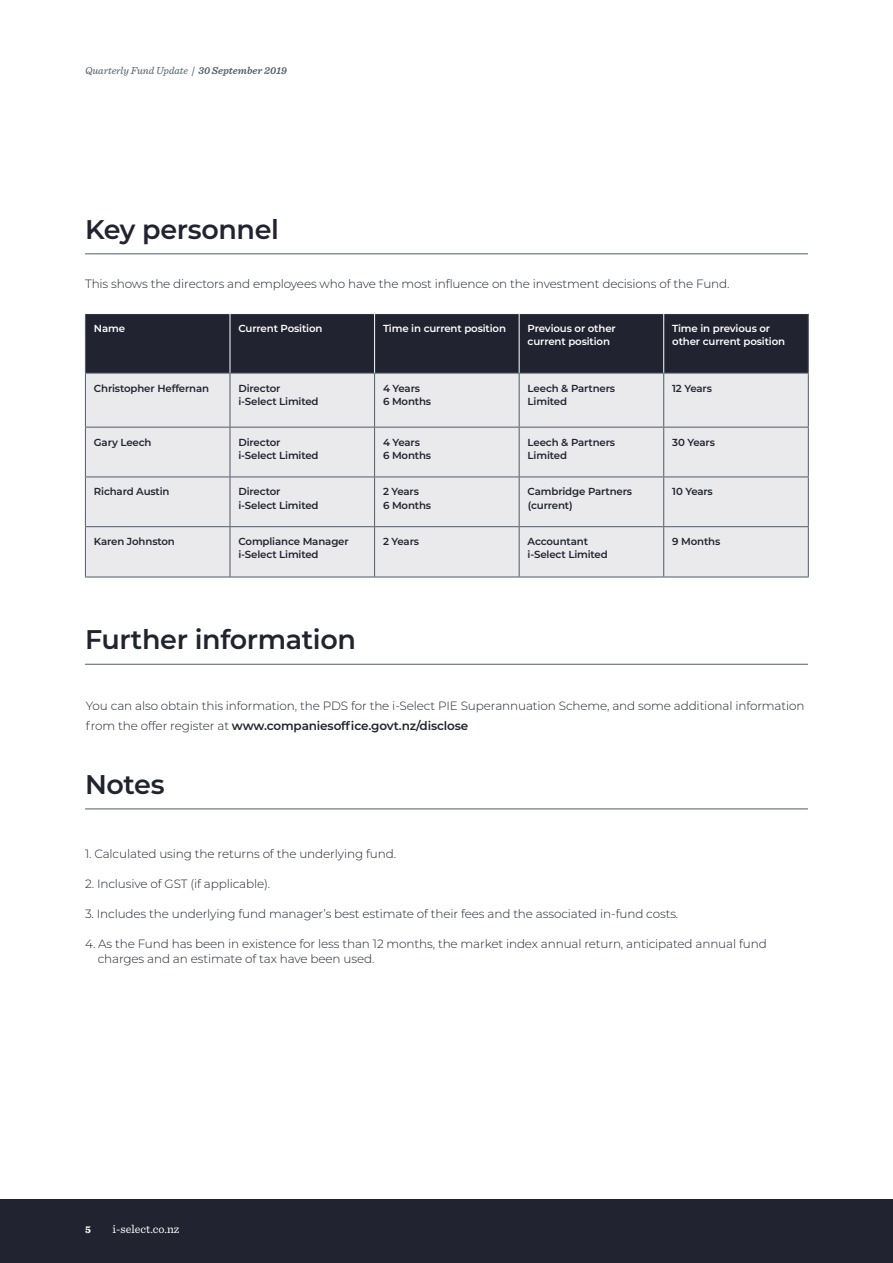
<style>
.page{position:relative;width:893px;height:1263px;background:#fff}
.page>*{position:absolute;margin:0;border:0;box-sizing:border-box;transform-origin:0 0}
.t1{font:600 27px "Montserrat";letter-spacing:-.015em;color:#212430}
.t2{font:300 12px/19.5px "Montserrat";letter-spacing:-.01em;color:#212430}
.t3{font:12px "Sentinel";color:#fff}
.t4{font:italic 10.5px "Sentinel";color:#515c6b}
.t5{font:700 10.5px "Sentinel";color:#fff}
.t6{font:600 10.2px/13.2px "Montserrat";letter-spacing:-.015em;color:#212430}
.t7{font:600 10.2px/13.2px "Montserrat";letter-spacing:-.015em;color:#fff}
.s1{font-weight:500}
.s2{font-weight:600}
</style>
<div class="page">
<div style="left:0;top:1199px;width:893px;height:64px;background:#212430"></div>
<hr style="left:85px;top:254px;width:723px;height:1px;background:#515c6b">
<hr style="left:85px;top:664px;width:723px;height:1px;background:#515c6b">
<div style="left:86px;top:314px;width:722px;height:59px;background:#212430"></div>
<div style="left:86px;top:374px;width:722px;height:203px;background:#eae9eb"></div>
<hr style="left:85px;top:314px;width:1px;height:59px;background:#515c6b">
<hr style="left:808px;top:314px;width:1px;height:59px;background:#515c6b">
<hr style="left:85px;top:373px;width:145px;height:1px;background:#515c6b">
<hr style="left:85px;top:373px;width:1px;height:54px;background:#515c6b">
<hr style="left:230px;top:373px;width:145px;height:1px;background:#515c6b">
<hr style="left:230px;top:373px;width:1px;height:54px;background:#515c6b">
<hr style="left:375px;top:373px;width:144px;height:1px;background:#515c6b">
<hr style="left:374px;top:373px;width:1px;height:54px;background:#515c6b">
<hr style="left:519px;top:373px;width:145px;height:1px;background:#515c6b">
<hr style="left:519px;top:373px;width:1px;height:54px;background:#515c6b">
<hr style="left:664px;top:373px;width:145px;height:1px;background:#515c6b">
<hr style="left:663px;top:373px;width:1px;height:54px;background:#515c6b">
<hr style="left:808px;top:373px;width:1px;height:54px;background:#515c6b">
<hr style="left:85px;top:427px;width:145px;height:1px;background:#515c6b">
<hr style="left:85px;top:427px;width:1px;height:50px;background:#515c6b">
<hr style="left:230px;top:427px;width:145px;height:1px;background:#515c6b">
<hr style="left:230px;top:427px;width:1px;height:50px;background:#515c6b">
<hr style="left:375px;top:427px;width:144px;height:1px;background:#515c6b">
<hr style="left:374px;top:427px;width:1px;height:50px;background:#515c6b">
<hr style="left:519px;top:427px;width:145px;height:1px;background:#515c6b">
<hr style="left:519px;top:427px;width:1px;height:50px;background:#515c6b">
<hr style="left:664px;top:427px;width:145px;height:1px;background:#515c6b">
<hr style="left:663px;top:427px;width:1px;height:50px;background:#515c6b">
<hr style="left:808px;top:427px;width:1px;height:50px;background:#515c6b">
<hr style="left:85px;top:477px;width:145px;height:1px;background:#515c6b">
<hr style="left:85px;top:477px;width:1px;height:49px;background:#515c6b">
<hr style="left:230px;top:477px;width:145px;height:1px;background:#515c6b">
<hr style="left:230px;top:477px;width:1px;height:49px;background:#515c6b">
<hr style="left:375px;top:477px;width:144px;height:1px;background:#515c6b">
<hr style="left:374px;top:477px;width:1px;height:49px;background:#515c6b">
<hr style="left:519px;top:477px;width:145px;height:1px;background:#515c6b">
<hr style="left:519px;top:477px;width:1px;height:49px;background:#515c6b">
<hr style="left:664px;top:477px;width:145px;height:1px;background:#515c6b">
<hr style="left:663px;top:477px;width:1px;height:49px;background:#515c6b">
<hr style="left:808px;top:477px;width:1px;height:49px;background:#515c6b">
<hr style="left:85px;top:526px;width:145px;height:1px;background:#515c6b">
<hr style="left:85px;top:527px;width:1px;height:50px;background:#515c6b">
<hr style="left:230px;top:526px;width:145px;height:1px;background:#515c6b">
<hr style="left:230px;top:527px;width:1px;height:50px;background:#515c6b">
<hr style="left:375px;top:526px;width:144px;height:1px;background:#515c6b">
<hr style="left:374px;top:527px;width:1px;height:50px;background:#515c6b">
<hr style="left:519px;top:526px;width:145px;height:1px;background:#515c6b">
<hr style="left:519px;top:527px;width:1px;height:50px;background:#515c6b">
<hr style="left:664px;top:526px;width:145px;height:1px;background:#515c6b">
<hr style="left:663px;top:527px;width:1px;height:50px;background:#515c6b">
<hr style="left:808px;top:527px;width:1px;height:50px;background:#515c6b">
<hr style="left:85px;top:577px;width:145px;height:1px;background:#515c6b">
<hr style="left:230px;top:577px;width:145px;height:1px;background:#515c6b">
<hr style="left:375px;top:577px;width:144px;height:1px;background:#515c6b">
<hr style="left:519px;top:577px;width:145px;height:1px;background:#515c6b">
<hr style="left:664px;top:577px;width:145px;height:1px;background:#515c6b">
<hr style="left:230px;top:314px;width:1px;height:59px;background:#fff">
<hr style="left:374px;top:314px;width:1px;height:59px;background:#fff">
<hr style="left:519px;top:314px;width:1px;height:59px;background:#fff">
<hr style="left:663px;top:314px;width:1px;height:59px;background:#fff">
<hr style="left:85px;top:809px;width:723px;height:1px;background:#515c6b">
<p class="t4" style="left:85px;top:63px;width:203px">Quarterly Fund Update <span class="s1">|</span> <span class="s2">30 September 2019</span></p>
<h1 class="t1" style="left:85px;top:210px;width:196px">Key personnel</h1>
<p class="t2" style="left:85px;top:273px;width:646px">This shows the directors and employees who have the most influence on the investment decisions of the Fund.</p>
<p class="t7" style="left:94px;top:321px;width:33px">Name</p>
<p class="t7" style="left:238px;top:321px;width:86px">Current Position</p>
<p class="t7" style="left:383px;top:321px;width:124px">Time in current position</p>
<p class="t7" style="left:528px;top:321px;width:90px">Previous or other current position</p>
<p class="t7" style="left:672px;top:321px;width:114px">Time in previous or other current position</p>
<p class="t6" style="left:94px;top:381px;width:117px">Christopher Heffernan</p>
<p class="t6" style="left:238px;top:381px;width:82px">Director i-Select Limited</p>
<p class="t6" style="left:383px;top:381px;width:50px">4 Years<br>6 Months</p>
<p class="t6" style="left:528px;top:381px;width:89px">Leech &amp; Partners<br>Limited</p>
<p class="t6" style="left:672px;top:381px;width:41px">12 Years</p>
<p class="t6" style="left:94px;top:435px;width:59px">Gary Leech</p>
<p class="t6" style="left:238px;top:435px;width:82px">Director i-Select Limited</p>
<p class="t6" style="left:383px;top:435px;width:50px">4 Years<br>6 Months</p>
<p class="t6" style="left:528px;top:435px;width:89px">Leech &amp; Partners<br>Limited</p>
<p class="t6" style="left:672px;top:435px;width:44px">30 Years</p>
<p class="t6" style="left:94px;top:485px;width:77px">Richard Austin</p>
<p class="t6" style="left:238px;top:485px;width:82px">Director i-Select Limited</p>
<p class="t6" style="left:383px;top:485px;width:50px">2 Years<br>6 Months</p>
<p class="t6" style="left:528px;top:485px;width:106px">Cambridge Partners (current)</p>
<p class="t6" style="left:672px;top:485px;width:42px">10 Years</p>
<p class="t6" style="left:94px;top:534px;width:82px">Karen Johnston</p>
<p class="t6" style="left:238px;top:534px;width:112px">Compliance Manager i-Select Limited</p>
<p class="t6" style="left:383px;top:534px;width:37px">2 Years</p>
<p class="t6" style="left:528px;top:534px;width:82px">Accountant i-Select Limited</p>
<p class="t6" style="left:672px;top:534px;width:50px">9 Months</p>
<h1 class="t1" style="left:85px;top:620px;width:272px">Further information</h1>
<p class="t2" style="left:86px;top:696px;width:720px">You can also obtain this information, the PDS for the i-Select PIE Superannuation Scheme, and some additional information from the offer register at <span class="s2">www.companiesoffice.govt.nz/disclose</span></p>
<h1 class="t1" style="left:85px;top:765px;width:81px">Notes</h1>
<p class="t2" style="left:85px;top:843px;width:313px">1. Calculated using the returns of the underlying fund.</p>
<p class="t2" style="left:85px;top:873px;width:187px">2. Inclusive of GST (if applicable).</p>
<p class="t2" style="left:85px;top:903px;width:595px">3. Includes the underlying fund manager’s best estimate of their fees and the associated in-fund costs.</p>
<p class="t2" style="left:98px;top:935px;width:671px;line-height:15px;text-indent:-13px">4. As the Fund has been in existence for less than 12 months, the market index annual return, anticipated annual fund charges and an estimate of tax have been used.</p>
<p class="t5" style="left:85px;top:1221px;width:7px">5</p>
<p class="t3" style="left:113px;top:1219px;width:68px">i-select.co.nz</p>
</div>
